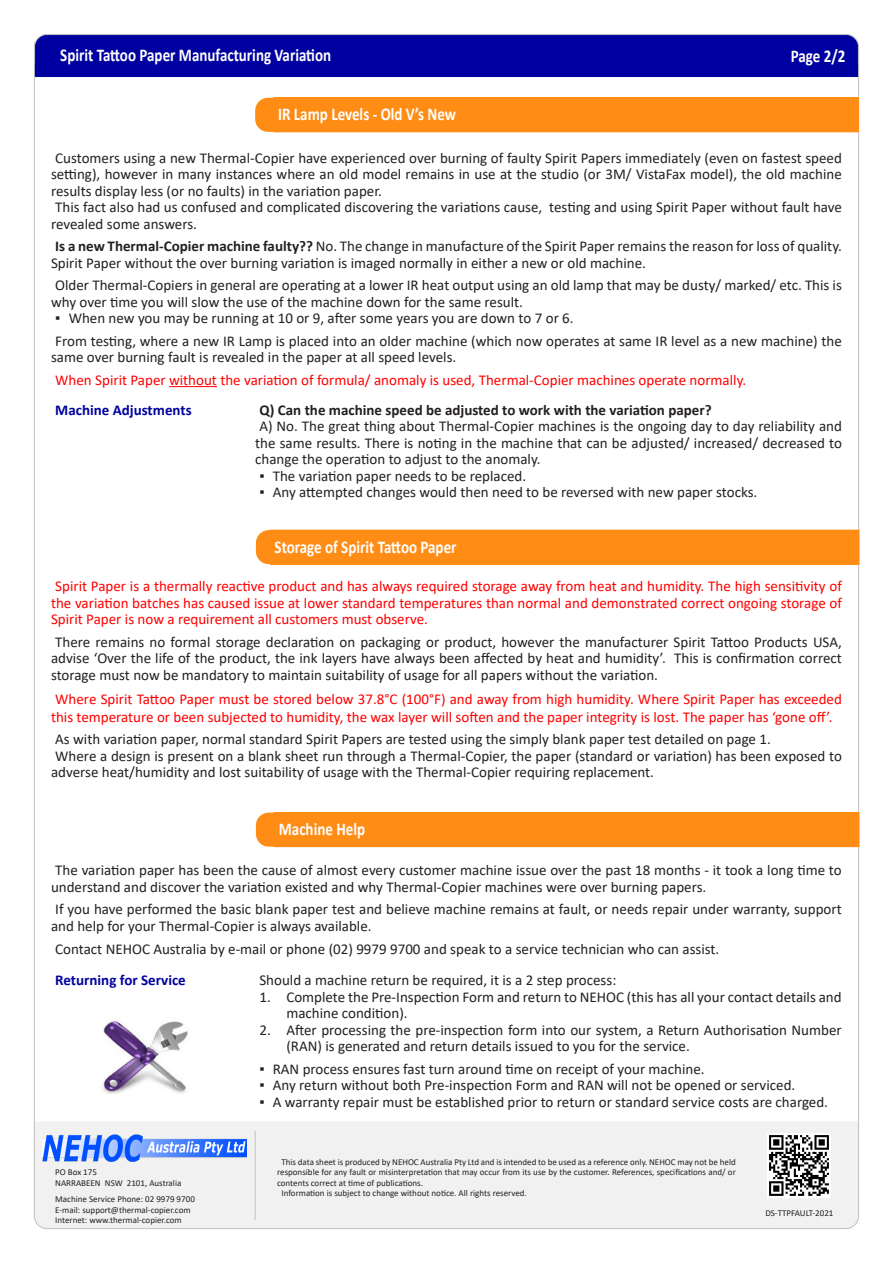
<style>
.page{position:relative;width:893px;height:1263px;background:#fff}
.page>*{position:absolute;margin:0;border:0;box-sizing:border-box;transform-origin:0 0}
.Page_Sub-header{font:700 18px "Calibri";color:#fff;scale:.83 1}
.t1{font:15px/16.5px "Calibri";color:#231f20}
.t2{font:15px/16.5px "Calibri";color:#f00;text-align:justify}
.t3{font:700 15px "Calibri";color:#231f20}
.Sub-Header_-_10blue{font:700 15px "Calibri";color:#0000a0}
.text_small{font:9px/10.5px "Calibri";color:#231f20;text-align:justify}
.s1{font-weight:700}
.s2{font-family:"Arial"}
</style>
<div class="page">
<div style="left:35px;top:1122px;width:823px;height:106px;background:#f1f1f1;border-radius:12px"></div>
<div style="left:35px;top:1122px;width:823px;height:51px;background:#f1f1f1"></div>
<hr style="left:255px;top:1131px;width:1px;height:89px;background:#c0c0c0">
<div style="left:35px;top:35px;width:823px;height:41px;background:#0000a0;border-radius:12px"></div>
<div style="left:35px;top:35px;width:823px;height:42px;border:1px solid #0000a0;border-radius:12px"></div>
<div style="left:35px;top:64px;width:823px;height:13px;background:#0000a0"></div>
<img style="left:767px;top:1134px;width:64px;height:63px">
<div style="left:270px;top:530px;width:589px;height:34px;background:#ff8c14"></div>
<img style="left:103px;top:1021px;width:85px;height:73px">
<div style="left:256px;top:813px;width:596px;height:34px;background:#ff8c14;border-radius:13px"></div>
<div style="left:275px;top:813px;width:584px;height:34px;background:#ff8c14"></div>
<div style="left:255px;top:98px;width:596px;height:34px;background:#ff8c14;border-radius:13px"></div>
<div style="left:274px;top:98px;width:584px;height:34px;background:#ff8c14"></div>
<hr style="left:169px;top:386px;width:48px;height:1px;background:#f00">
<img style="left:43px;top:1134px;width:204px;height:27px">
<p class="Page_Sub-header" style="left:60px;top:43px;width:328px">Spirit Tattoo Paper Manufacturing Variation</p>
<p class="Page_Sub-header" style="left:791px;top:43px;width:67px">Page 2/2</p>
<p class="Page_Sub-header" style="left:278px;top:102px;width:216px">IR Lamp Levels - Old V’s New</p>
<p class="t1" style="left:51px;top:149px;width:792px;text-align:justify">Customers using a new Thermal-Copier have experienced over burning of faulty Spirit Papers immediately (even on fastest speed setting), however in many instances where an old model remains in use at the studio (or 3M/ VistaFax model), the old machine results display less (or no faults) in the variation paper.</p>
<p class="t1" style="left:51px;top:199px;width:792px">This fact also had us confused and complicated discovering the variations cause, testing and using Spirit Paper without fault have revealed some answers.</p>
<p class="t1" style="left:51px;top:238px;width:792px"><span class="s1">Is a new Thermal-Copier machine faulty??</span> No. The change in manufacture of the Spirit Paper remains the reason for loss of quality.<br>Spirit Paper without the over burning variation is imaged normally in either a new or old machine.</p>
<p class="t1" style="left:51px;top:277px;width:792px">Older Thermal-Copiers in general are operating at a lower IR heat output using an old lamp that may be dusty/ marked/ etc. This is why over time you will slow the use of the machine down for the same result.</p>
<p class="t1" style="left:55px;top:310px;width:520px"><span class="s2">▪</span> When new you may be running at 10 or 9, after some years you are down to 7 or 6.</p>
<p class="t1" style="left:51px;top:332px;width:792px">From testing, where a new IR Lamp is placed into an older machine (which now operates at same IR level as a new machine) the same over burning fault is revealed in the paper at all speed levels.</p>
<p class="t2" style="left:55px;top:371px;width:692px">When Spirit Paper without the variation of formula/ anomaly is used, Thermal-Copier machines operate normally.</p>
<p class="Sub-Header_-_10blue" style="left:55px;top:399px;width:138px">Machine Adjustments</p>
<p class="t3" style="left:259px;top:399px;width:454px">Q) Can the machine speed be adjusted to work with the variation paper?</p>
<p class="t1" style="left:255px;top:417px;width:588px;text-align:justify">A) No. The great thing about Thermal-Copier machines is the ongoing day to day reliability and the same results. There is noting in the machine that can be adjusted/ increased/ decreased to change the operation to adjust to the anomaly.</p>
<p class="t1" style="left:259px;top:467px;width:268px"><span class="s2">▪</span> The variation paper needs to be replaced.</p>
<p class="t1" style="left:259px;top:483px;width:499px"><span class="s2">▪</span> Any attempted changes would then need to be reversed with new paper stocks.</p>
<p class="Page_Sub-header" style="left:275px;top:534px;width:221px">Storage of Spirit Tattoo Paper</p>
<p class="t2" style="left:51px;top:577px;width:792px">Spirit Paper is a thermally reactive product and has always required storage away from heat and humidity. The high sensitivity of the variation batches has caused issue at lower standard temperatures than normal and demonstrated correct ongoing storage of Spirit Paper is now a requirement all customers must observe.</p>
<p class="t1" style="left:51px;top:633px;width:792px;text-align:justify">There remains no formal storage declaration on packaging or product, however the manufacturer Spirit Tattoo Products USA, advise ‘Over the life of the product, the ink layers have always been affected by heat and humidity’. This is confirmation correct storage must now be mandatory to maintain suitability of usage for all papers without the variation.</p>
<p class="t2" style="left:51px;top:689px;width:792px;line-height:18px">Where Spirit Tattoo Paper must be stored below 37.8°C (100°F) and away from high humidity. Where Spirit Paper has exceeded this temperature or been subjected to humidity, the wax layer will soften and the paper integrity is lost. The paper has ‘gone off’.</p>
<p class="t1" style="left:55px;top:730px;width:717px">As with variation paper, normal standard Spirit Papers are tested using the simply blank paper test detailed on page 1.</p>
<p class="t1" style="left:51px;top:747px;width:792px">Where a design is present on a blank sheet run through a Thermal-Copier, the paper (standard or variation) has been exposed to adverse heat/humidity and lost suitability of usage with the Thermal-Copier requiring replacement.</p>
<p class="Page_Sub-header" style="left:279px;top:816px;width:105px">Machine Help</p>
<p class="t1" style="left:51px;top:862px;width:792px">The variation paper has been the cause of almost every customer machine issue over the past 18 months - it took a long time to understand and discover the variation existed and why Thermal-Copier machines were over burning papers.</p>
<p class="t1" style="left:51px;top:901px;width:792px">If you have performed the basic blank paper test and believe machine remains at fault, or needs repair under warranty, support and help for your Thermal-Copier is always available.</p>
<p class="t1" style="left:55px;top:940px;width:666px">Contact NEHOC Australia by e-mail or phone (02) 9979 9700 and speak to a service technician who can assist.</p>
<p class="Sub-Header_-_10blue" style="left:55px;top:969px;width:132px">Returning for Service</p>
<p class="text_small" style="left:55px;top:1166px;width:43px">PO Box 175</p>
<p class="text_small" style="left:55px;top:1177px;width:128px">NARRABEEN NSW 2101, Australia</p>
<p class="text_small" style="left:55px;top:1193px;width:141px">Machine Service Phone: 02 9979 9700</p>
<p class="text_small" style="left:55px;top:1204px;width:137px">E-mail: support@thermal-copier.com</p>
<p class="text_small" style="left:55px;top:1214px;width:128px">Internet: www.thermal-copier.com</p>
<p class="t1" style="left:259px;top:971px;width:358px">Should a machine return be required, it is a 2 step process:</p>
<p class="t1" style="left:286px;top:988px;width:557px;text-indent:-27px">1. Complete the Pre-Inspection Form and return to NEHOC (this has all your contact details and machine condition).</p>
<p class="t1" style="left:286px;top:1021px;width:557px;text-indent:-27px">2. After processing the pre-inspection form into our system, a Return Authorisation Number (RAN) is generated and return details issued to you for the service.</p>
<p class="t1" style="left:259px;top:1060px;width:447px"><span class="s2">▪</span> RAN process ensures fast turn around time on receipt of your machine.</p>
<p class="t1" style="left:259px;top:1076px;width:537px"><span class="s2">▪</span> Any return without both Pre-inspection Form and RAN will not be opened or serviced.</p>
<p class="t1" style="left:259px;top:1093px;width:570px"><span class="s2">▪</span> A warranty repair must be established prior to return or standard service costs are charged.</p>
<p class="text_small" style="left:277px;top:1156px;width:460px;text-indent:4px">This data sheet is produced by NEHOC Australia Pty Ltd and is intended to be used as a reference only. NEHOC may not be held responsible for any fault or misinterpretation that may occur from its use by the customer. References, specifications and/ or contents correct at time of publications.</p>
<p class="text_small" style="left:281px;top:1188px;width:247px">Information is subject to change without notice. All rights reserved.</p>
<p class="text_small" style="left:765px;top:1207px;width:70px">DS-TTPFAULT-2021</p>
</div>
